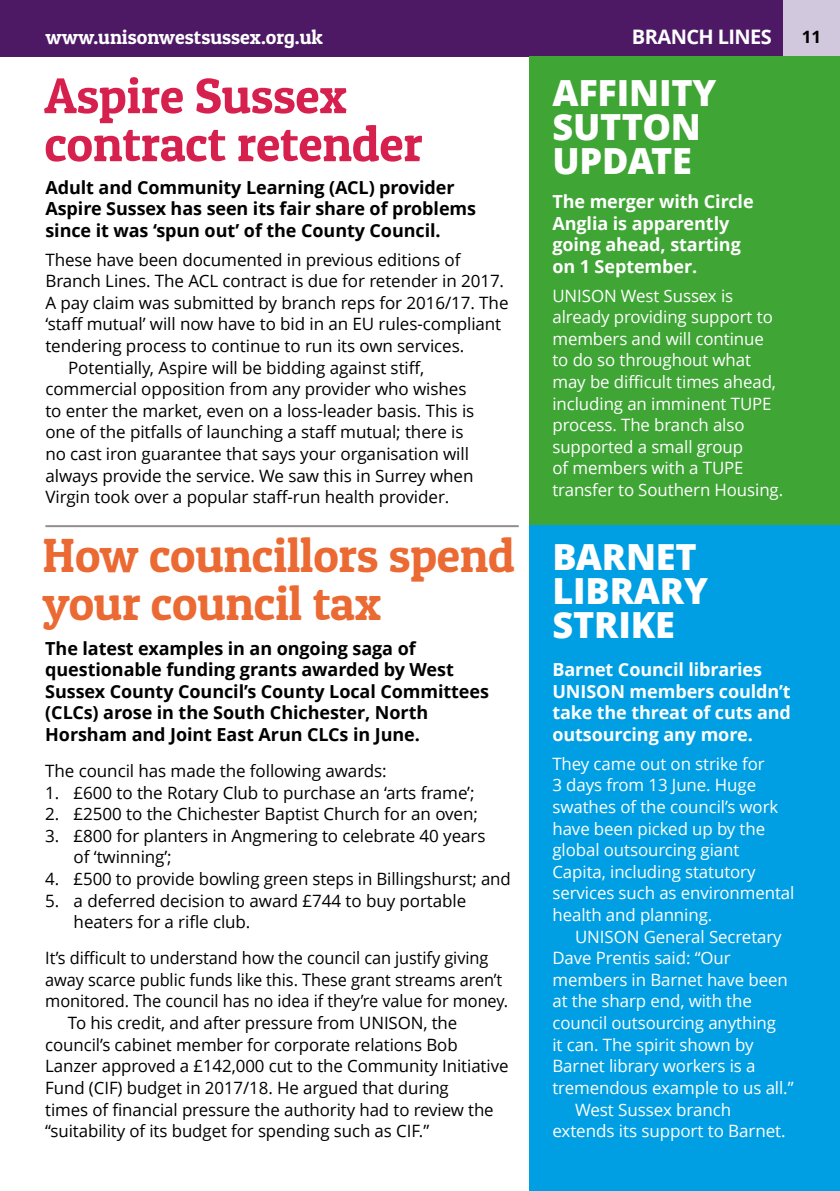
<style>
.page{position:relative;width:840px;height:1191px;background:#fff}
.page>*{position:absolute;margin:0;border:0;box-sizing:border-box;transform-origin:0 0}
.Heading{font:50px/48px "Patua One";letter-spacing:-.005em;color:#d6214f}
.Heading-2{font:48px/48px "Patua One";letter-spacing:-.005em;color:#eb6932}
.Heading-3{font:800 36px/34px "Open Sans";letter-spacing:-.005em;color:#fff}
.t1{font:20px "Patua One";color:#fff}
.t2{font:700 20px "Open Sans";letter-spacing:-.03em;color:#fff}
.Introduction_paragra{font:700 18px/21.6px "Open Sans";letter-spacing:-.005em;color:#000}
.Introduction_paragra-2{font:700 18px/21.6px "Open Sans";letter-spacing:-.005em;color:#fff}
.Main_body_text{font:17px/21.6px "Open Sans";letter-spacing:-.005em;color:#000}
.Main_body_text-2{font:17px/21.6px "Open Sans";letter-spacing:-.005em;color:#fff}
.Main_body_text-3{font:17px/21.6px "Open Sans";letter-spacing:-.005em;color:#000;scale:.96 1}
.t3{font:700 17px "Open Sans";color:#000}
</style>
<div class="page">
<div style="left:0;top:0;width:782px;height:57px;background:#4d1965"></div>
<hr style="left:0;top:0;width:1px;height:57px;background:#3fa535">
<div style="left:782px;top:0;width:57px;height:57px;background:#d2c8de"></div>
<div style="left:529px;top:525px;width:310px;height:666px;background:#009fe3"></div>
<div style="left:529px;top:57px;width:310px;height:468px;background:#3fa535"></div>
<hr style="left:0;top:597px;width:1px;height:594px;background:#000">
<hr style="left:45px;top:525px;width:473px;height:2px;background:#948f8f">
<p class="t1" style="left:45px;top:25px;width:279px">www.unisonwestsussex.org.uk</p>
<p class="t2" style="left:631px;top:26px;width:141px">BRANCH LINES</p>
<p class="t3" style="left:801px;top:27px;width:21px">11</p>
<p class="Heading" style="left:44px;top:70px;width:379px">Aspire Sussex contract retender</p>
<p class="Heading-3" style="left:552px;top:76px;width:165px">AFFINITY<br>SUTTON<br>UPDATE</p>
<p class="Introduction_paragra" style="left:45px;top:176px;width:432px">Adult and Community Learning (ACL) provider<br>Aspire Sussex has seen its fair share of problems since it was ‘spun out’ of the County Council.</p>
<p class="Main_body_text" style="left:45px;top:249px;width:464px">These have been documented in previous editions of Branch Lines. The ACL contract is due for retender in 2017.<br>A pay claim was submitted by branch reps for 2016/17. The ‘staff mutual’ will now have to bid in an EU rules-compliant tendering process to continue to run its own services.</p>
<p class="Main_body_text" style="left:45px;top:357px;width:430px;text-indent:23px">Potentially, Aspire will be bidding against stiff, commercial opposition from any provider who wishes to enter the market, even on a loss-leader basis. This is one of the pitfalls of launching a staff mutual; there is no cast iron guarantee that says your organisation will always provide the service. We saw this in Surrey when Virgin took over a popular staff-run health provider.</p>
<p class="Heading-2" style="left:43px;top:529px;width:473px">How councillors spend your council tax</p>
<p class="Introduction_paragra" style="left:45px;top:637px;width:445px">The latest examples in an ongoing saga of questionable funding grants awarded by West Sussex County Council’s County Local Committees (CLCs) arose in the South Chichester, North Horsham and Joint East Arun CLCs in June.</p>
<p class="Main_body_text" style="left:45px;top:760px;width:343px">The council has made the following awards:</p>
<p class="Main_body_text" style="left:45px;top:782px;width:430px">1. £600 to the Rotary Club to purchase an ‘arts frame’;</p>
<p class="Main_body_text" style="left:45px;top:803px;width:434px">2. £2500 to the Chichester Baptist Church for an oven;</p>
<p class="Main_body_text" style="left:74px;top:825px;width:413px;text-indent:-28px">3. £800 for planters in Angmering to celebrate 40 years of ‘twinning’;</p>
<p class="Main_body_text" style="left:45px;top:868px;width:467px">4. £500 to provide bowling green steps in Billingshurst; and</p>
<p class="Main_body_text" style="left:74px;top:890px;width:394px;text-indent:-28px">5. a deferred decision to award £744 to buy portable heaters for a rifle club.</p>
<p class="Main_body_text-3" style="left:45px;top:947px;width:483px">It’s difficult to understand how the council can justify giving away scarce public funds like this. These grant streams aren’t monitored. The council has no idea if they’re value for money.</p>
<p class="Main_body_text" style="left:45px;top:1012px;width:464px;text-indent:23px">To his credit, and after pressure from UNISON, the council’s cabinet member for corporate relations Bob Lanzer approved a £142,000 cut to the Community Initiative Fund (CIF) budget in 2017/18. He argued that during<br>times of financial pressure the authority had to review the “suitability of its budget for spending such as CIF.”</p>
<p class="Introduction_paragra-2" style="left:552px;top:191px;width:203px">The merger with Circle<br>Anglia is apparently going ahead, starting on 1 September.</p>
<p class="Main_body_text-2" style="left:552px;top:285px;width:232px">UNISON West Sussex is already providing support to members and will continue to do so throughout what may be difficult times ahead, including an imminent TUPE process. The branch also supported a small group<br>of members with a TUPE transfer to Southern Housing.</p>
<p class="Heading-3" style="left:552px;top:541px;width:146px">BARNET</p>
<p class="Heading-3" style="left:552px;top:575px;width:157px">LIBRARY</p>
<p class="Heading-3" style="left:552px;top:609px;width:124px">STRIKE</p>
<p class="Introduction_paragra-2" style="left:552px;top:659px;width:240px">Barnet Council libraries<br>UNISON members couldn’t take the threat of cuts and outsourcing any more.</p>
<p class="Main_body_text-2" style="left:552px;top:753px;width:243px">They came out on strike for<br>3 days from 13 June. Huge swathes of the council’s work have been picked up by the global outsourcing giant<br>Capita, including statutory services such as environmental health and planning.</p>
<p class="Main_body_text-2" style="left:552px;top:926px;width:242px;text-indent:23px">UNISON General Secretary<br>Dave Prentis said: “Our members in Barnet have been at the sharp end, with the council outsourcing anything<br>it can. The spirit shown by<br>Barnet library workers is a tremendous example to us all.”</p>
<p class="Main_body_text-2" style="left:552px;top:1098px;width:235px;text-indent:23px">West Sussex branch extends its support to Barnet.</p>
</div>
